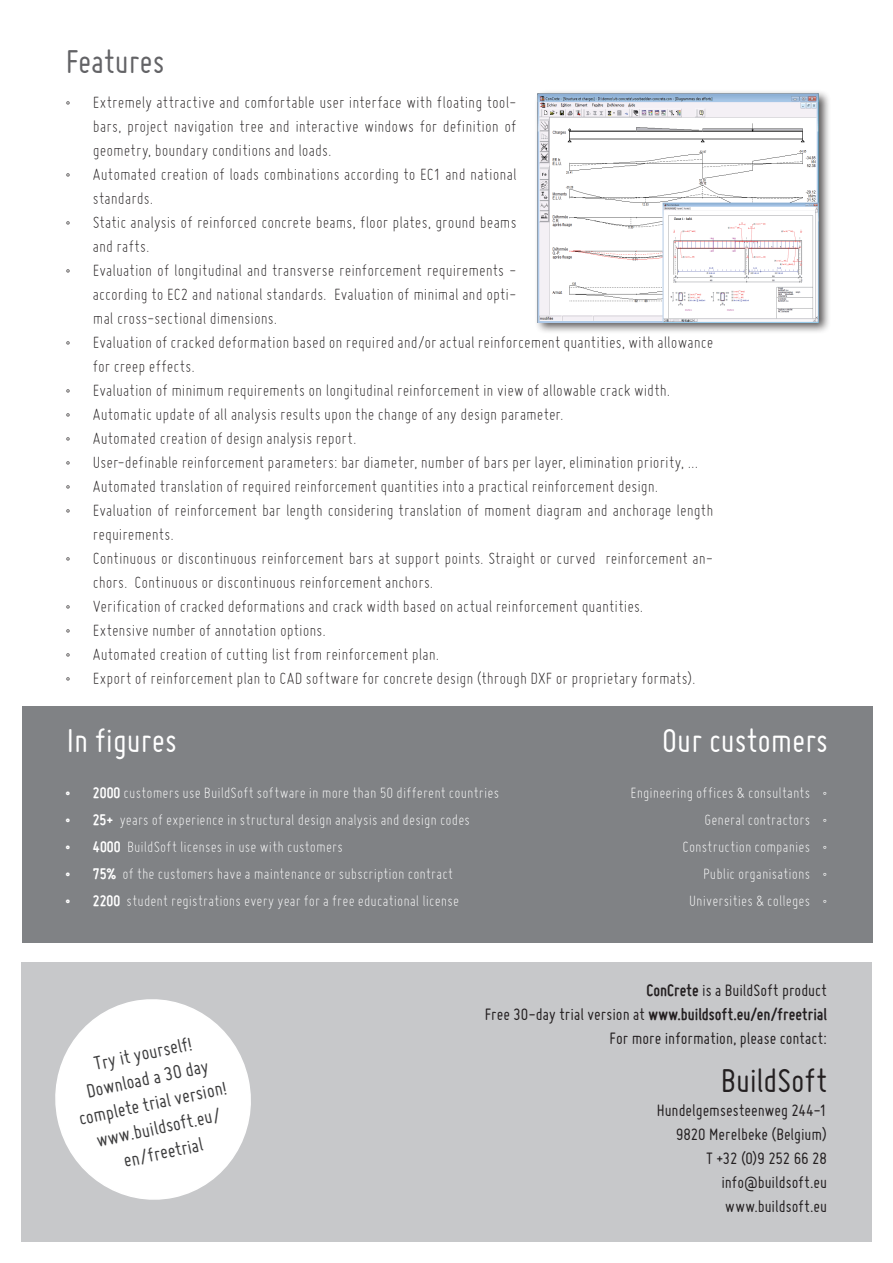
<style>
.page{position:relative;width:893px;height:1263px;background:#fff}
.page>*{position:absolute;margin:0;border:0;box-sizing:border-box;transform-origin:0 0}
.t1{font:36px "Miso";color:#fff}
.t2{font:36px "Miso";color:#231f20}
.t3{font:36px "Miso";color:#636366}
.t4{font:21px/25.2px "Miso";color:#3e3e3f;text-align:center}
.t5{font:300 18px/24px "Miso";color:#231f20}
.t6{font:18px/24px "Miso";color:#231f20;text-align:right}
.t7{font:300 16.5px/27px "Miso";letter-spacing:.005em;color:#fff;text-align:right}
.s1{font-weight:700}
</style>
<div class="page">
<div style="left:21px;top:962px;width:850px;height:280px;background:#c7c8ca"></div>
<div style="left:22px;top:706px;width:850px;height:236px;background:#808285"></div>
<svg style="left:55px;top:999px;width:196px;height:201px"></svg>
<div style="left:534px;top:89px;width:297px;height:246px;background:#231f20;opacity:.75"></div>
<img style="left:538px;top:93px;width:281px;height:229px">
<h1 class="t3" style="left:66px;top:42px;width:100px">Features</h1>
<p class="t5" style="left:93px;top:90px;width:425px;text-align:justify;text-indent:-27px">• Extremely attractive and comfortable user interface with floating tool&shy;bars, project navigation tree and interactive windows for definition of geometry, boundary conditions and loads.</p>
<p class="t5" style="left:93px;top:162px;width:425px;text-indent:-27px">• Automated creation of loads combinations according to EC1 and national standards.</p>
<p class="t5" style="left:93px;top:210px;width:425px;text-indent:-27px">• Static analysis of reinforced concrete beams, floor plates, ground beams and rafts.</p>
<p class="t5" style="left:93px;top:258px;width:425px;text-align:justify;text-indent:-27px">• Evaluation of longitudinal and transverse reinforcement requirements - according to EC2 and national standards. Evaluation of minimal and opti&shy;mal cross-sectional dimensions.</p>
<p class="t5" style="left:93px;top:330px;width:622px;text-indent:-27px">• Evaluation of cracked deformation based on required and/or actual reinforcement quantities, with allowance for creep effects.</p>
<p class="t5" style="left:66px;top:378px;width:606px">• Evaluation of minimum requirements on longitudinal reinforcement in view of allowable crack width.</p>
<p class="t5" style="left:66px;top:402px;width:499px">• Automatic update of all analysis results upon the change of any design parameter.</p>
<p class="t5" style="left:66px;top:426px;width:292px">• Automated creation of design analysis report.</p>
<p class="t5" style="left:66px;top:450px;width:634px">• User-definable reinforcement parameters: bar diameter, number of bars per layer, elimination priority, ...</p>
<p class="t5" style="left:66px;top:474px;width:594px">• Automated translation of required reinforcement quantities into a practical reinforcement design.</p>
<p class="t5" style="left:93px;top:498px;width:622px;text-indent:-27px">• Evaluation of reinforcement bar length considering translation of moment diagram and anchorage length requirements.</p>
<p class="t5" style="left:93px;top:546px;width:622px;text-indent:-27px">• Continuous or discontinuous reinforcement bars at support points. Straight or curved reinforcement an&shy;chors. Continuous or discontinuous reinforcement anchors.</p>
<p class="t5" style="left:66px;top:594px;width:579px">• Verification of cracked deformations and crack width based on actual reinforcement quantities.</p>
<p class="t5" style="left:66px;top:618px;width:262px">• Extensive number of annotation options.</p>
<p class="t5" style="left:66px;top:642px;width:375px">• Automated creation of cutting list from reinforcement plan.</p>
<p class="t5" style="left:66px;top:666px;width:631px">• Export of reinforcement plan to CAD software for concrete design (through DXF or proprietary formats).</p>
<h1 class="t1" style="left:67px;top:720px;width:111px">In figures</h1>
<p class="t7" style="left:66px;top:779px;width:435px"><span class="s1">• 2000</span> customers use BuildSoft software in more than 50 different countries</p>
<p class="t7" style="left:66px;top:806px;width:406px"><span class="s1">• 25+</span> years of experience in structural design analysis and design codes</p>
<p class="t7" style="left:66px;top:833px;width:278px"><span class="s1">• 4000</span> BuildSoft licenses in use with customers</p>
<p class="t7" style="left:66px;top:860px;width:389px"><span class="s1">• 75%</span> of the customers have a maintenance or subscription contract</p>
<p class="t7" style="left:66px;top:887px;width:395px"><span class="s1">• 2200</span> student registrations every year for a free educational license</p>
<h1 class="t1" style="left:662px;top:720px;width:167px">Our customers</h1>
<p class="t7" style="left:630px;top:779px;width:198px">Engineering offices &amp; consultants •<br>General contractors •<br>Construction companies •<br>Public organisations •<br>Universities &amp; colleges •</p>
<p class="t4" style="left:66px;top:1057px;width:152px;rotate:-12deg">Try it yourself!<br>Download a 30 day complete trial version! www.buildsoft.eu/ en/freetrial</p>
<p class="t6" style="left:485px;top:978px;width:344px"><span class="s1">ConCrete</span> is a BuildSoft product<br>Free 30-day trial version at <span class="s1">www.buildsoft.eu/en/freetrial<br></span>For more information, please contact:</p>
<h1 class="t2" style="left:721px;top:1061px;width:108px">BuildSoft</h1>
<p class="t6" style="left:657px;top:1098px;width:172px">Hundelgemsesteenweg 244-1<br>9820 Merelbeke (Belgium)<br>T +32 (0)9 252 66 28 info@buildsoft.eu www.buildsoft.eu</p>
</div>
